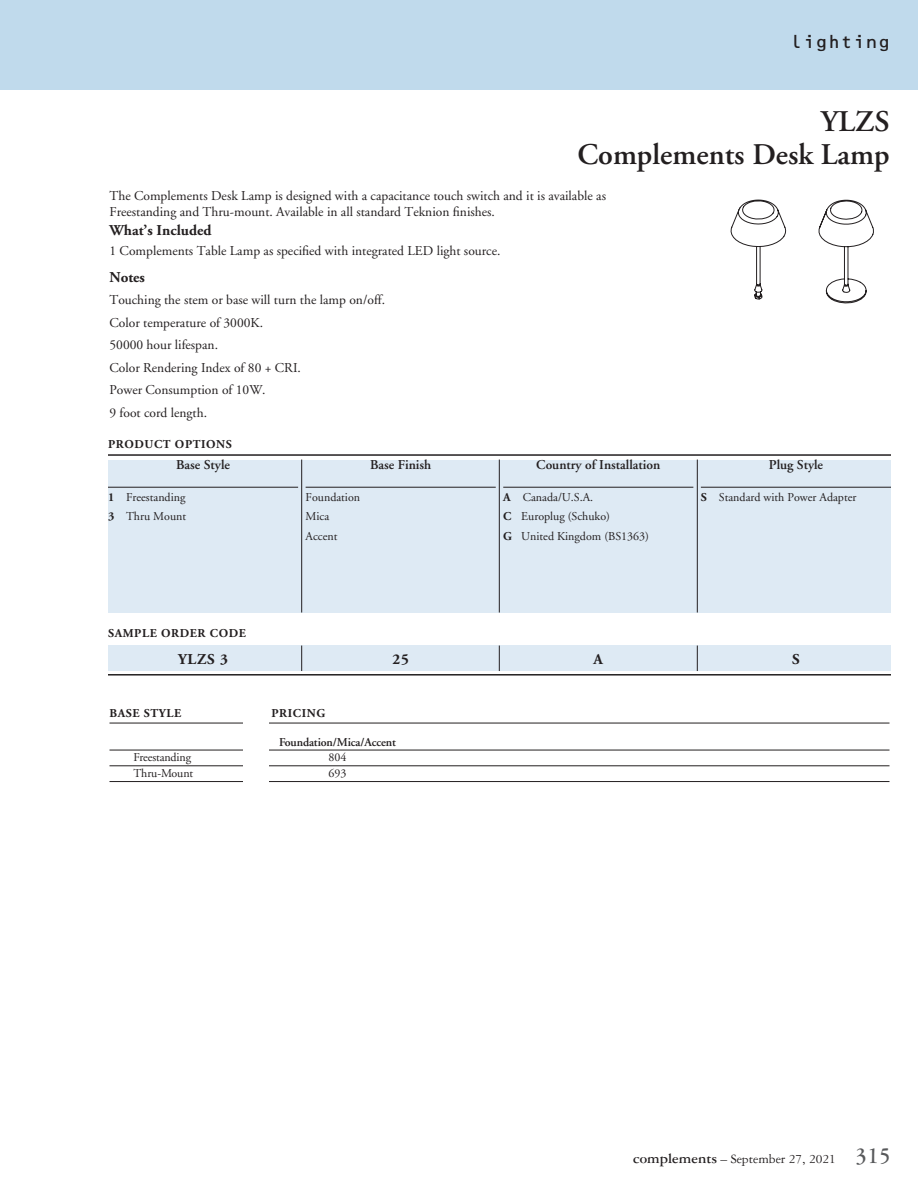
<style>
.page{position:relative;width:918px;height:1188px;background:#fff}
.page>*{position:absolute;margin:0;border:0;box-sizing:border-box;transform-origin:0 0}
.t1{font:600 30px/33px "Adobe Garamond";color:#231f20;text-align:right}
.t2{font:18px "OCRB";letter-spacing:-.025em;color:#231f20}
.t3{font:700 15px "Adobe Garamond";color:#231f20}
.t4{font:13.5px/22.5px "Adobe Garamond";color:#231f20}
.t5{font:600 13.5px "Adobe Garamond";color:#231f20}
.t6{font:13.5px "Garamond Three";color:#231f20}
.t7{font:12px/19.5px "Adobe Garamond";color:#231f20}
.t8{font:700 12px "Adobe Garamond";letter-spacing:.05em;color:#231f20}
.t9{font:600 12px "Adobe Garamond";letter-spacing:-.01em;color:#231f20}
.s1{font-weight:700}
.s2{font-weight:700;font-size:15px}
.s3{font-weight:700;font-size:24px;color:#58595b}
</style>
<div class="page">
<div style="left:0;top:0;width:918px;height:90px;background:#c0daec"></div>
<div style="left:108px;top:646px;width:783px;height:25px;background:#deeaf4"></div>
<div style="left:108px;top:460px;width:783px;height:153px;background:#deeaf4"></div>
<hr style="left:108px;top:487px;width:190px;height:1px;background:#231f20">
<hr style="left:306px;top:487px;width:190px;height:1px;background:#231f20">
<hr style="left:503px;top:487px;width:190px;height:1px;background:#231f20">
<hr style="left:701px;top:487px;width:190px;height:1px;background:#231f20">
<hr style="left:108px;top:454px;width:783px;height:2px;background:#231f20">
<hr style="left:108px;top:674px;width:783px;height:2px;background:#231f20">
<svg style="left:301px;top:646px;width:1px;height:25px"></svg>
<svg style="left:499px;top:646px;width:1px;height:25px"></svg>
<svg style="left:697px;top:646px;width:1px;height:25px"></svg>
<hr style="left:301px;top:460px;width:1px;height:153px;background:#231f20">
<hr style="left:499px;top:460px;width:1px;height:153px;background:#231f20">
<hr style="left:697px;top:460px;width:1px;height:153px;background:#231f20">
<hr style="left:110px;top:723px;width:780px;height:1px;background:#231f20">
<hr style="left:110px;top:750px;width:780px;height:1px;background:#231f20">
<hr style="left:110px;top:766px;width:780px;height:1px;background:#231f20">
<hr style="left:110px;top:781px;width:780px;height:1px;background:#231f20">
<div style="left:243px;top:705px;width:26px;height:115px;background:#fff"></div>
<svg style="left:731px;top:200px;width:143px;height:103px"></svg>
<h2 class="t2" style="left:790px;top:32px;width:102px">lighting</h2>
<h1 class="t1" style="left:577px;top:106px;width:314px">YLZS<br>Complements Desk Lamp</h1>
<p class="t4" style="left:110px;top:187px;width:498px;line-height:16.2px">The Complements Desk Lamp is designed with a capacitance touch switch and it is available as<br>Freestanding and Thru-mount. Available in all standard Teknion finishes.</p>
<p class="t3" style="left:110px;top:222px;width:103px">What’s Included</p>
<p class="t4" style="left:110px;top:240px;width:392px">1 Complements Table Lamp as specified with integrated LED light source.</p>
<p class="t3" style="left:110px;top:269px;width:37px">Notes</p>
<p class="t4" style="left:110px;top:289px;width:277px">Touching the stem or base will turn the lamp on/off.<br>Color temperature of 3000K.<br>50000 hour lifespan.<br>Color Rendering Index of 80 + CRI.<br>Power Consumption of 10W.<br>9 foot cord length.</p>
<p class="t8" style="left:108px;top:438px;width:125px">PRODUCT OPTIONS</p>
<p class="t5" style="left:176px;top:458px;width:55px">Base Style</p>
<p class="t7" style="left:108px;top:488px;width:80px"><span class="s1">1</span> Freestanding<br><span class="s1">3</span> Thru Mount</p>
<p class="t8" style="left:108px;top:627px;width:140px">SAMPLE ORDER CODE</p>
<p class="t7" style="left:306px;top:488px;width:56px">Foundation<br>Mica<br>Accent</p>
<p class="t5" style="left:370px;top:458px;width:63px">Base Finish</p>
<p class="t5" style="left:536px;top:458px;width:125px">Country of Installation</p>
<p class="t7" style="left:503px;top:488px;width:147px"><span class="s1">A</span> Canada/U.S.A.<br><span class="s1">C</span> Europlug (Schuko)<br><span class="s1">G</span> United Kingdom (BS1363)</p>
<p class="t5" style="left:769px;top:458px;width:56px">Plug Style</p>
<p class="t7" style="left:701px;top:488px;width:157px"><span class="s1">S</span> Standard with Power Adapter</p>
<p class="t3" style="left:178px;top:651px;width:51px">YLZS 3</p>
<p class="t3" style="left:393px;top:651px;width:18px">25</p>
<p class="t3" style="left:594px;top:651px;width:11px">A</p>
<p class="t3" style="left:792px;top:651px;width:9px">S</p>
<p class="t8" style="left:110px;top:707px;width:73px">BASE STYLE</p>
<p class="t8" style="left:272px;top:707px;width:55px">PRICING</p>
<p class="t9" style="left:279px;top:735px;width:118px">Foundation/Mica/Accent</p>
<p class="t7" style="left:134px;top:748px;width:59px">Freestanding</p>
<p class="t7" style="left:329px;top:748px;width:19px">804</p>
<p class="t7" style="left:134px;top:764px;width:61px">Thru-Mount</p>
<p class="t7" style="left:329px;top:764px;width:19px">693</p>
<p class="t6" style="left:633px;top:1152px;width:259px"><span class="s2">complements</span> – September 27, 2021 <span class="s3">315</span></p>
</div>
